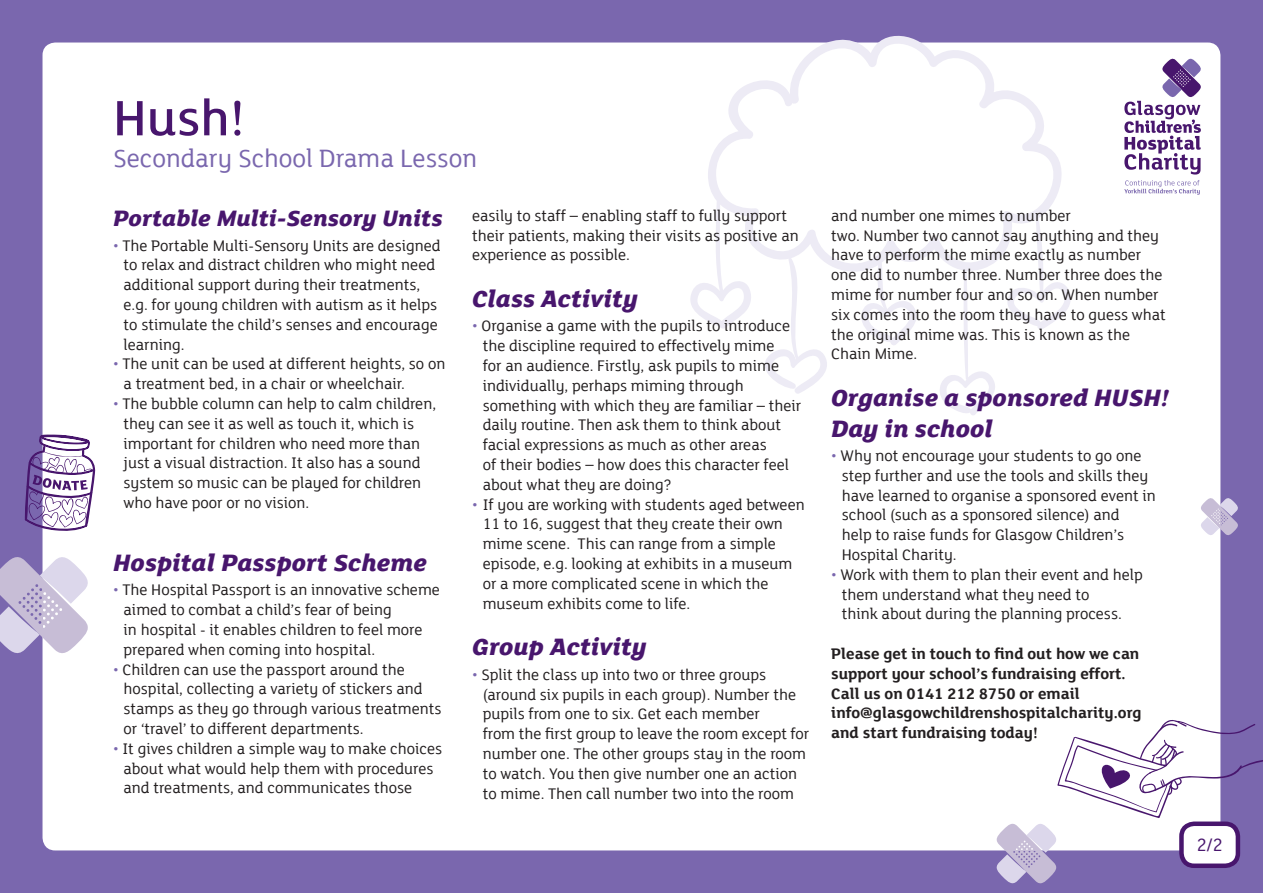
<style>
.page{position:relative;width:1263px;height:893px;background:#7a67ae}
.page>*{position:absolute;margin:0;border:0;box-sizing:border-box;transform-origin:0 0}
.t1{font:500 54px "FS Lola";color:#48166d}
.t2{font:27px "FS Lola";color:#7a67ae}
.t3{font:italic 800 25.5px/30.6px "FS Lola";color:#48166d}
.t4{font:italic 800 24px "FS Lola";color:#48166d}
.t5{font:19.5px "FS Lola";color:#48166d}
.t6{font:16.5px/19.8px "FS Lola";color:#231f20}
.t7{font:700 16.5px/19.8px "FS Lola";color:#231f20}
.s1{color:#7a67ae}
</style>
<div class="page">
<div style="left:43px;top:43px;width:1177px;height:807px;background:#fff;border-radius:13px"></div>
<svg style="left:683px;top:35px;width:395px;height:380px"></svg>
<svg style="left:1201px;top:496px;width:37px;height:41px"></svg>
<svg style="left:0;top:434px;width:96px;height:362px"></svg>
<svg style="left:994px;top:718px;width:269px;height:166px"></svg>
<div style="left:1181px;top:824px;width:57px;height:42px;background:#fff;border-radius:13px"></div>
<div style="left:1179px;top:821px;width:61px;height:47px;border:4px solid #48166d;border-radius:13px"></div>
<svg style="left:1124px;top:58px;width:77px;height:137px"></svg>
<p class="t1" style="left:113px;top:83px;width:133px">Hush!</p>
<p class="t2" style="left:113px;top:140px;width:365px">Secondary School Drama Lesson</p>
<p class="t4" style="left:113px;top:202px;width:331px">Portable Multi-Sensory Units</p>
<p class="t6" style="left:124px;top:235px;width:318px;text-indent:-10px"><span class="s1">•</span> The Portable Multi-Sensory Units are designed to relax and distract children who might need additional support during their treatments, e.g. for young children with autism as it helps to stimulate the child’s senses and encourage learning.</p>
<p class="t6" style="left:124px;top:353px;width:323px;text-indent:-11px"><span class="s1">•</span> The unit can be used at different heights, so on a treatment bed, in a chair or wheelchair.</p>
<p class="t6" style="left:124px;top:393px;width:314px;text-indent:-10px"><span class="s1">•</span> The bubble column can help to calm children, they can see it as well as touch it, which is important for children who need more than</p>
<p class="t6" style="left:124px;top:452px;width:299px">just a visual distraction. It also has a sound system so music can be played for children</p>
<p class="t6" style="left:124px;top:492px;width:187px">who have poor or no vision.</p>
<p class="t3" style="left:113px;top:546px;width:315px">Hospital Passport Scheme</p>
<p class="t6" style="left:124px;top:579px;width:318px;text-indent:-11px"><span class="s1">•</span> The Hospital Passport is an innovative scheme aimed to combat a child’s fear of being</p>
<p class="t6" style="left:124px;top:619px;width:300px">in hospital - it enables children to feel more prepared when coming into hospital.</p>
<p class="t6" style="left:124px;top:659px;width:319px;text-indent:-10px"><span class="s1">•</span> Children can use the passport around the hospital, collecting a variety of stickers and stamps as they go through various treatments or ‘travel’ to different departments.</p>
<p class="t6" style="left:124px;top:738px;width:320px;text-indent:-11px"><span class="s1">•</span> It gives children a simple way to make choices about what would help them with procedures and treatments, and communicates those</p>
<p class="t6" style="left:472px;top:205px;width:328px">easily to staff – enabling staff to fully support their patients, making their visits as positive an experience as possible.</p>
<p class="t3" style="left:472px;top:282px;width:167px">Class Activity</p>
<p class="t6" style="left:483px;top:315px;width:309px;text-indent:-10px"><span class="s1">•</span> Organise a game with the pupils to introduce the discipline required to effectively mime for an audience. Firstly, ask pupils to mime individually, perhaps miming through</p>
<p class="t6" style="left:483px;top:395px;width:320px">something with which they are familiar – their daily routine. Then ask them to think about facial expressions as much as other areas</p>
<p class="t6" style="left:483px;top:454px;width:308px">of their bodies – how does this character feel about what they are doing?</p>
<p class="t6" style="left:483px;top:494px;width:324px;text-indent:-10px"><span class="s1">•</span> If you are working with students aged between 11 to 16, suggest that they create their own mime scene. This can range from a simple episode, e.g. looking at exhibits in a museum or a more complicated scene in which the museum exhibits come to life.</p>
<p class="t3" style="left:472px;top:631px;width:176px">Group Activity</p>
<p class="t6" style="left:483px;top:664px;width:315px;text-indent:-11px"><span class="s1">•</span> Split the class up into two or three groups (around six pupils in each group). Number the pupils from one to six. Get each member</p>
<p class="t6" style="left:483px;top:723px;width:328px">from the first group to leave the room except for number one. The other groups stay in the room to watch. You then give number one an action to mime. Then call number two into the room</p>
<p class="t6" style="left:831px;top:205px;width:241px">and number one mimes to number</p>
<p class="t6" style="left:831px;top:225px;width:336px">two. Number two cannot say anything and they have to perform the mime exactly as number one did to number three. Number three does the mime for number four and so on. When number six comes into the room they have to guess what the original mime was. This is known as the Chain Mime.</p>
<p class="t3" style="left:831px;top:381px;width:340px">Organise a sponsored HUSH!<br>Day in school</p>
<p class="t6" style="left:842px;top:445px;width:308px;text-indent:-10px"><span class="s1">•</span> Why not encourage your students to go one step further and use the tools and skills they</p>
<p class="t6" style="left:842px;top:485px;width:316px">have learned to organise a sponsored event in school (such as a sponsored silence) and<br>help to raise funds for Glasgow Children’s Hospital Charity.</p>
<p class="t6" style="left:842px;top:564px;width:302px;text-indent:-10px"><span class="s1">•</span> Work with them to plan their event and help them understand what they need to</p>
<p class="t6" style="left:842px;top:603px;width:281px">think about during the planning process.</p>
<p class="t7" style="left:831px;top:643px;width:310px">Please get in touch to find out how we can support your school’s fundraising effort.</p>
<p class="t7" style="left:831px;top:683px;width:250px">Call us on 0141 212 8750 or email</p>
<p class="t7" style="left:831px;top:702px;width:312px">info@glasgowchildrenshospitalcharity.org</p>
<p class="t7" style="left:831px;top:722px;width:208px">and start fundraising today!</p>
<p class="t5" style="left:1196px;top:832px;width:28px">2/2</p>
</div>
